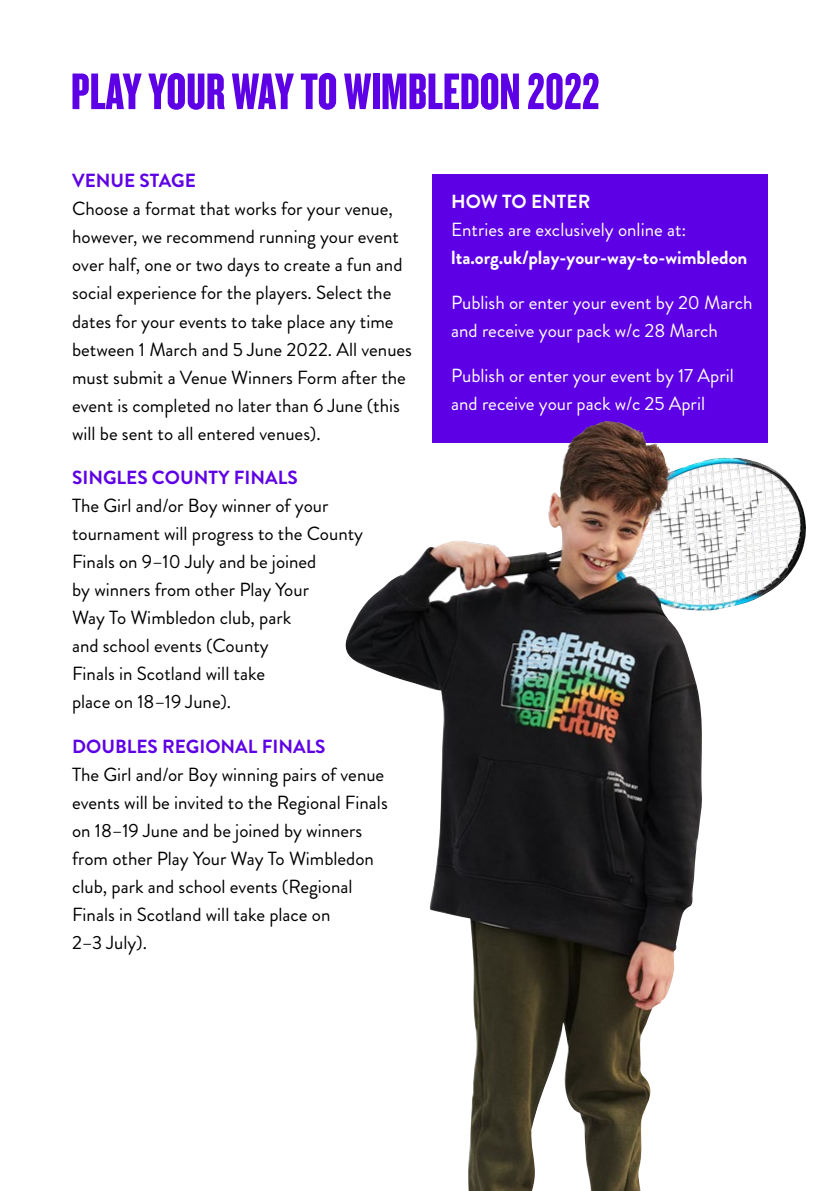
<style>
.page{position:relative;width:840px;height:1191px;background:#fff}
.page>*{position:absolute;margin:0;border:0;box-sizing:border-box;transform-origin:0 0}
.t1{font:53.4px "Knockout 68 Full Featherwt";color:#5e00e5}
.t2{font:19px/28px "Brandon Grotesque";color:#000}
.t3{font:19px/28px "Brandon Grotesque";color:#fff}
.t4{font:700 19px "Brandon Grotesque";color:#5e00e5}
.t5{font:700 19px "Brandon Grotesque";color:#fff}
</style>
<div class="page">
<div style="left:432px;top:174px;width:335px;height:268px;background:#5e00e5"></div>
<img style="left:345px;top:423px;width:461px;height:768px">
<h1 class="t1" style="left:71px;top:59px;width:530px">PLAY YOUR WAY TO WIMBLEDON 2022</h1>
<p class="t4" style="left:72px;top:168px;width:125px">VENUE STAGE</p>
<p class="t2" style="left:72px;top:195px;width:341px">Choose a format that works for your venue, however, we recommend running your event over half, one or two days to create a fun and social experience for the players. Select the dates for your events to take place any time between 1 March and 5 June 2022. All venues must submit a Venue Winners Form after the event is completed no later than 6 June (this will be sent to all entered venues).</p>
<p class="t4" style="left:72px;top:464px;width:227px">SINGLES COUNTY FINALS</p>
<p class="t2" style="left:72px;top:492px;width:292px">The Girl and/or Boy winner of your tournament will progress to the County<br>Finals on 9–10 July and be joined<br>by winners from other Play Your<br>Way To Wimbledon club, park<br>and school events (County<br>Finals in Scotland will take<br>place on 18–19 June).</p>
<p class="t4" style="left:72px;top:733px;width:255px">DOUBLES REGIONAL FINALS</p>
<p class="t2" style="left:72px;top:761px;width:317px">The Girl and/or Boy winning pairs of venue events will be invited to the Regional Finals on 18–19 June and be joined by winners from other Play Your Way To Wimbledon club, park and school events (Regional Finals in Scotland will take place on<br>2–3 July).</p>
<p class="t5" style="left:451px;top:188px;width:140px">HOW TO ENTER</p>
<p class="t3" style="left:451px;top:215px;width:236px">Entries are exclusively online at:</p>
<p class="t5" style="left:451px;top:244px;width:297px">lta.org.uk/play-your-way-to-wimbledon</p>
<p class="t3" style="left:451px;top:288px;width:303px">Publish or enter your event by 20 March and receive your pack w/c 28 March</p>
<p class="t3" style="left:451px;top:361px;width:284px">Publish or enter your event by 17 April and receive your pack w/c 25 April</p>
</div>
